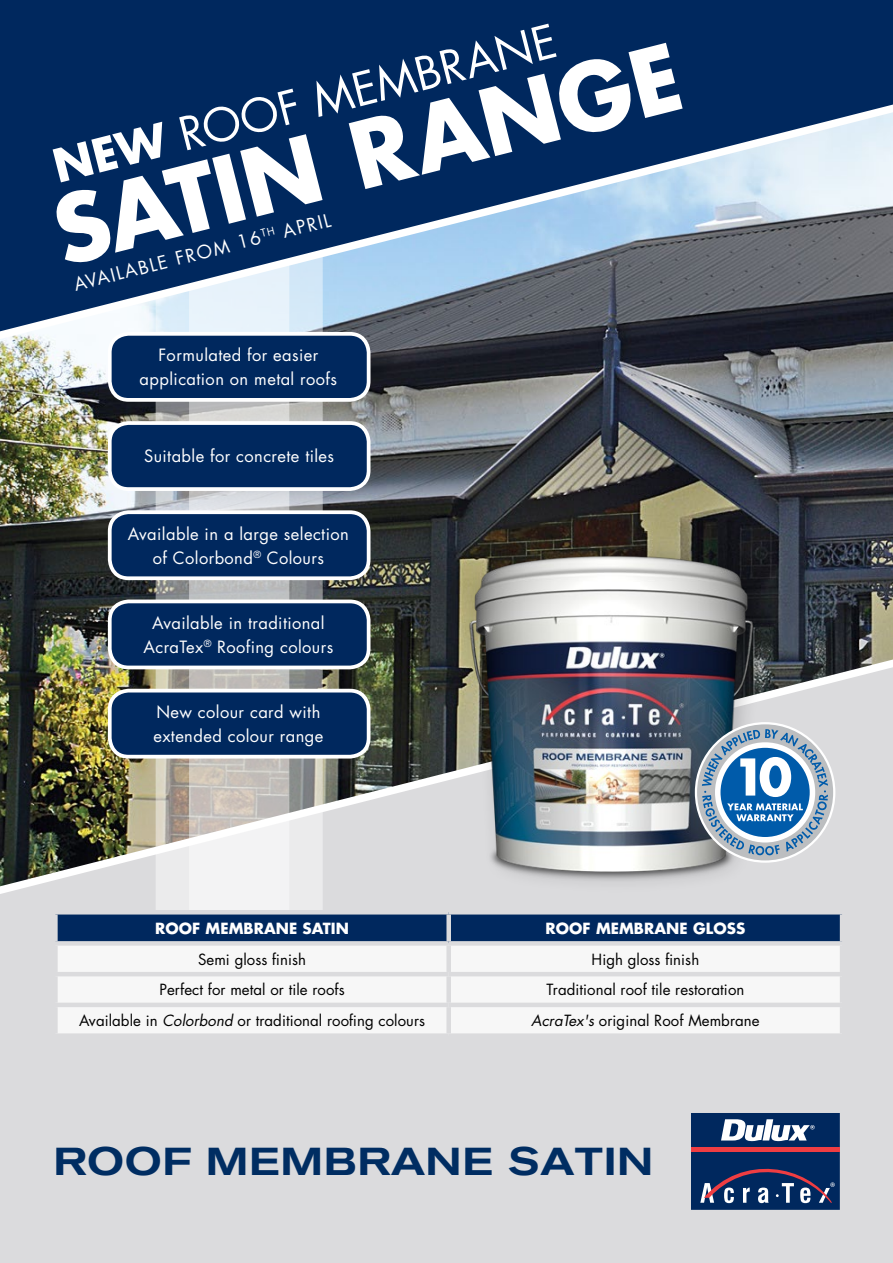
<style>
.page{position:relative;width:893px;height:1263px;background:#fff}
.page>*{position:absolute;margin:0;border:0;box-sizing:border-box;transform-origin:0 0}
.t1{font:700 90px "Futura";color:#fff}
.t2{font:45px "Futura";color:#fff}
.t3{font:500 expanded 38.85px "Akzidenz Grotesk BE";letter-spacing:.015em;color:#002d62}
.t4{font:18px "Futura";color:#fff}
.t5{font:16.5px/24px "Futura";letter-spacing:.025em;color:#fff;text-align:center}
.t6{font:15px "Futura";letter-spacing:.005em;color:#000}
.t7{font:700 15px "Futura";letter-spacing:.005em;color:#fff}
.s1{font-weight:700}
.s2{font-style:italic}
</style>
<div class="page">
<div style="left:0;top:0;width:893px;height:355px;background:#00285e"></div>
<img style="left:0;top:360px;width:893px;height:274px">
<div style="left:0;top:915px;width:893px;height:348px;background:#dbdbdd"></div>
<svg style="left:691px;top:1113px;width:149px;height:97px;background:#33446f"></svg>
<img style="left:0;top:634px;width:893px;height:281px">
<svg style="left:156px;top:402px;width:167px;height:508px;background:#bfbebb"></svg>
<svg style="left:189px;top:402px;width:100px;height:508px"></svg>
<div style="left:457px;top:538px;width:321px;height:359px;background:#000;opacity:.2"></div>
<img style="left:468px;top:554px;width:287px;height:335px">
<svg style="left:696px;top:723px;width:138px;height:138px"></svg>
<svg style="left:702px;top:729px;width:126px;height:126px"></svg>
<div style="left:110px;top:512px;width:259px;height:66px;background:#00285e;border-radius:19px"></div>
<div style="left:108px;top:510px;width:262px;height:70px;border:4px solid #fff;border-radius:19px"></div>
<div style="left:110px;top:691px;width:259px;height:66px;background:#00285e;border-radius:19px"></div>
<div style="left:108px;top:689px;width:262px;height:69px;border:4px solid #fff;border-radius:19px"></div>
<div style="left:110px;top:601px;width:259px;height:66px;background:#00285e;border-radius:19px"></div>
<div style="left:108px;top:599px;width:262px;height:70px;border:4px solid #fff;border-radius:19px"></div>
<div style="left:110px;top:423px;width:259px;height:66px;background:#00285e;border-radius:19px"></div>
<div style="left:108px;top:421px;width:262px;height:70px;border:4px solid #fff;border-radius:19px"></div>
<div style="left:110px;top:334px;width:259px;height:66px;background:#00285e;border-radius:19px"></div>
<div style="left:108px;top:332px;width:262px;height:70px;border:4px solid #fff;border-radius:19px"></div>
<div style="left:58px;top:914px;width:782px;height:27px;background:#00285e"></div>
<svg style="left:58px;top:946px;width:782px;height:87px"></svg>
<hr style="left:53px;top:910px;width:396px;height:4px;background:#dbdbdd">
<div style="left:53px;top:914px;width:5px;height:27px;background:#dbdbdd"></div>
<hr style="left:449px;top:910px;width:395px;height:4px;background:#dbdbdd">
<div style="left:446px;top:914px;width:5px;height:27px;background:#dbdbdd"></div>
<hr style="left:840px;top:914px;width:4px;height:27px;background:#dbdbdd">
<div style="left:53px;top:941px;width:396px;height:5px;background:#dbdbdd"></div>
<div style="left:53px;top:946px;width:5px;height:26px;background:#dbdbdd"></div>
<div style="left:449px;top:941px;width:395px;height:5px;background:#dbdbdd"></div>
<div style="left:446px;top:946px;width:5px;height:26px;background:#dbdbdd"></div>
<hr style="left:840px;top:946px;width:4px;height:26px;background:#dbdbdd">
<hr style="left:53px;top:972px;width:396px;height:4px;background:#dbdbdd">
<div style="left:53px;top:976px;width:5px;height:27px;background:#dbdbdd"></div>
<hr style="left:449px;top:972px;width:395px;height:4px;background:#dbdbdd">
<div style="left:446px;top:976px;width:5px;height:27px;background:#dbdbdd"></div>
<hr style="left:840px;top:976px;width:4px;height:27px;background:#dbdbdd">
<hr style="left:53px;top:1003px;width:396px;height:4px;background:#dbdbdd">
<div style="left:53px;top:1007px;width:5px;height:26px;background:#dbdbdd"></div>
<hr style="left:449px;top:1003px;width:395px;height:4px;background:#dbdbdd">
<div style="left:446px;top:1007px;width:5px;height:26px;background:#dbdbdd"></div>
<hr style="left:840px;top:1007px;width:4px;height:26px;background:#dbdbdd">
<div style="left:53px;top:1033px;width:396px;height:5px;background:#dbdbdd"></div>
<div style="left:449px;top:1033px;width:395px;height:5px;background:#dbdbdd"></div>
<svg style="left:0;top:104px;width:893px;height:256px"></svg>
<h2 class="t2" style="left:47px;top:138px;width:519px;rotate:-14deg"><span class="s1">NEW</span> ROOF MEMBRANE</h2>
<h1 class="t1" style="left:41px;top:174px;width:645px;rotate:-14deg">SATIN RANGE</h1>
<p class="t4" style="left:71px;top:273px;width:266px;rotate:-14deg">AVAILABLE FROM 16<sup>TH</sup> APRIL</p>
<p class="t5" style="left:140px;top:343px;width:199px">Formulated for easier application on metal roofs</p>
<p class="t5" style="left:144px;top:445px;width:192px">Suitable for concrete tiles</p>
<p class="t5" style="left:128px;top:522px;width:222px">Available in a large selection of Colorbond<sup>®</sup> Colours</p>
<p class="t5" style="left:143px;top:611px;width:191px">Available in traditional<br>AcraTex<sup>®</sup> Roofing colours</p>
<p class="t5" style="left:153px;top:700px;width:172px;text-align:left">New colour card with extended colour range</p>
<p class="t7" style="left:155px;top:918px;width:195px">ROOF MEMBRANE SATIN</p>
<p class="t7" style="left:546px;top:918px;width:201px">ROOF MEMBRANE GLOSS</p>
<p class="t6" style="left:198px;top:949px;width:110px">Semi gloss finish</p>
<p class="t6" style="left:592px;top:949px;width:109px">High gloss finish</p>
<p class="t6" style="left:159px;top:980px;width:187px">Perfect for metal or tile roofs</p>
<p class="t6" style="left:546px;top:980px;width:200px">Traditional roof tile restoration</p>
<p class="t6" style="left:79px;top:1011px;width:348px">Available in <span class="s2">Colorbond</span> or traditional roofing colours</p>
<p class="t6" style="left:531px;top:1011px;width:230px"><span class="s2">AcraTex's</span> original Roof Membrane</p>
<h3 class="t3" style="left:53px;top:1139px;width:602px">ROOF MEMBRANE SATIN</h3>
</div>
